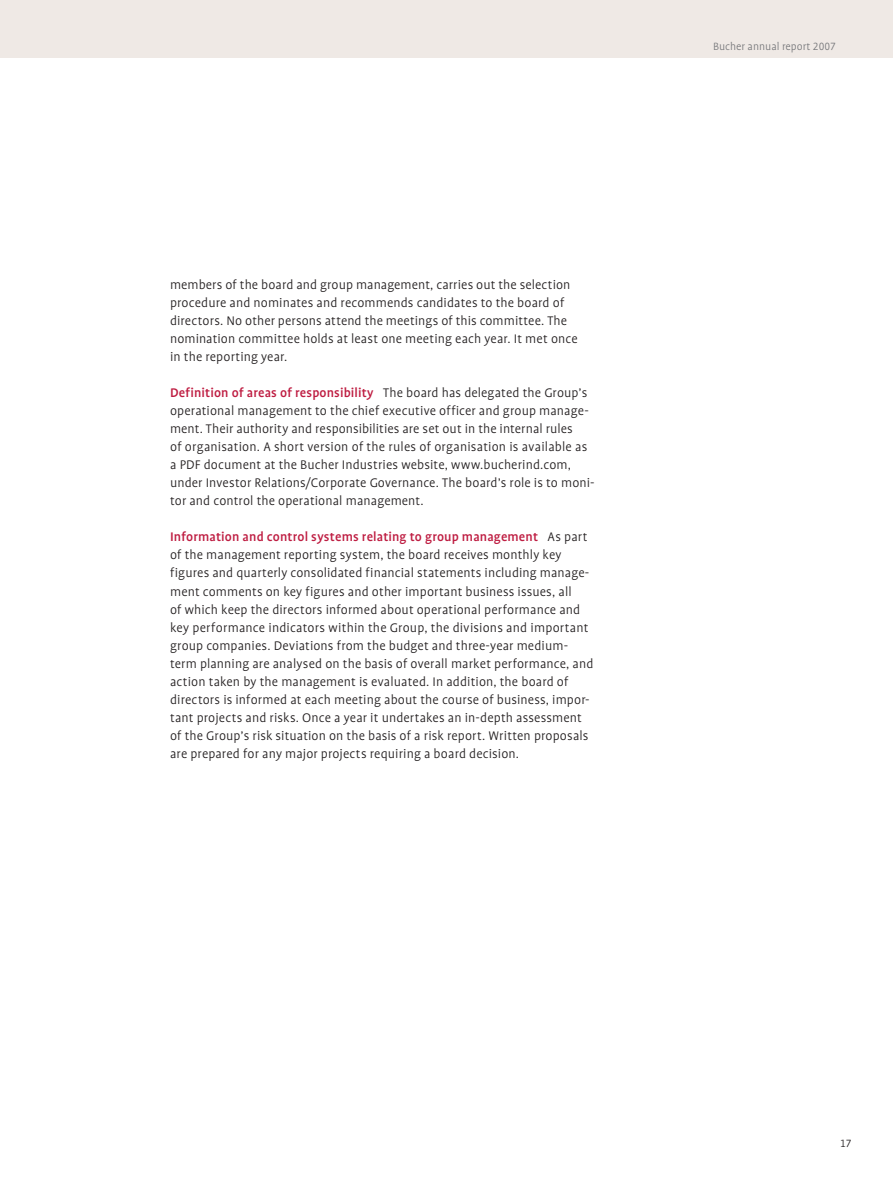
<style>
.page{position:relative;width:893px;height:1191px;background:#fff}
.page>*{position:absolute;margin:0;border:0;box-sizing:border-box;transform-origin:0 0}
.t1{font:300 14.25px/18px "Bucher Profile";letter-spacing:.005em;color:#231f20}
.t2{font:300 12px "Bucher Profile";color:#77787b}
.t3{font:300 12px "Bucher Profile";color:#231f20}
.s1{font-weight:500;color:#be1c41}
</style>
<div class="page">
<div style="left:0;top:0;width:893px;height:57px;background:#efe9e5"></div>
<p class="t1" style="left:170px;top:277px;width:409px">members of the board and group management, carries out the selection procedure and nominates and recommends candidates to the board of directors. No other persons attend the meetings of this committee. The nomination committee holds at least one meeting each year. It met once in the report ing year.</p>
<p class="t1" style="left:170px;top:385px;width:426px"><span class="s1">Definition of areas of responsibility</span> The board has delegated the Group’s operational management to the chief executive officer and group manage&shy;ment. Their authority and responsibilities are set out in the internal rules<br>of organisation. A short version of the rules of organisation is available as a PDF document at the Bucher Industries website, www.bucherind.com, under Investor Relations/Corporate Governance. The board’s role is to moni&shy;tor and control the operational management.</p>
<p class="t1" style="left:170px;top:529px;width:425px"><span class="s1">Information and control systems relating to group management</span> As part of the management reporting system, the board receives monthly key figures and quarterly consolidated financial statements including manage&shy;ment comments on key figures and other important business issues, all<br>of which keep the directors informed about operational performance and key performance indicators within the Group, the divisions and important group companies. Deviations from the budget and three-year medium&shy;term planning are analysed on the basis of overall market performance, and action taken by the management is evaluated. In addition, the board of directors is informed at each meeting about the course of business, impor&shy;tant projects and risks. Once a year it undertakes an in-depth assessment of the Group’s risk situation on the basis of a risk report. Written proposals are prepared for any major projects requiring a board decision.</p>
<p class="t2" style="left:713px;top:41px;width:124px">Bucher annual report 2007</p>
<p class="t3" style="left:840px;top:1138px;width:13px">17</p>
</div>
